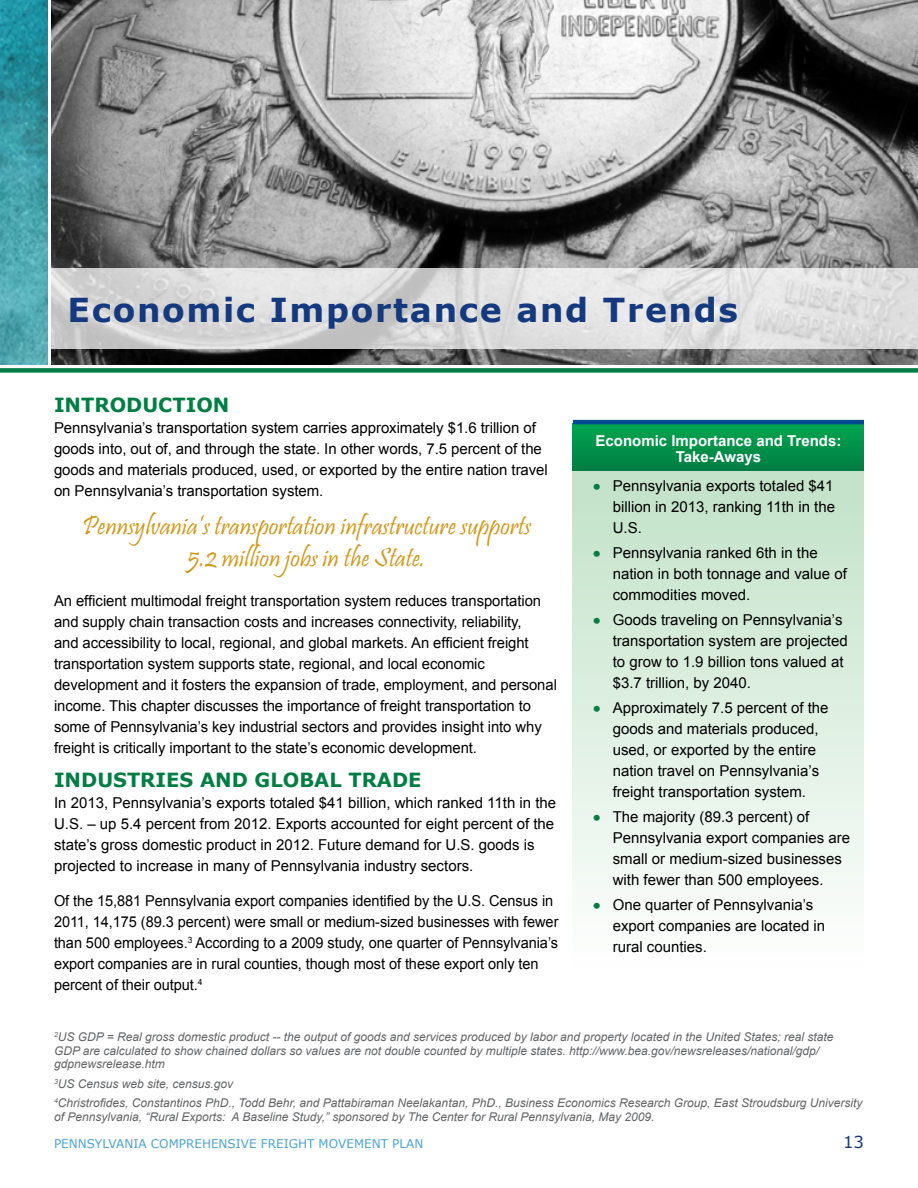
<style>
.page{position:relative;width:918px;height:1188px;background:#fff}
.page>*{position:absolute;margin:0;border:0;box-sizing:border-box;transform-origin:0 0}
.t1{font:700 33px "Verdana";letter-spacing:.05em;color:#15397f}
.t2{font:27px/31.5px "Pristina";color:#cf971c;text-align:center}
.t3{font:700 19.5px "Verdana";color:#007d43}
.t4{font:16.5px "Verdana";color:#15397f}
.t5{font:15px/21px "Arial";letter-spacing:-.005em;color:#000}
.t6{font:700 15px/16.5px "Arial";color:#fff;text-align:center}
.t7{font:italic 12px/13.5px "Arial";color:#636466}
.t8{font:12px "Verdana";color:#4ca1d2}
.s1{font-family:"Gill Sans";font-weight:700;font-size:21px;color:#007d43}
</style>
<div class="page">
<img style="left:52px;top:0;width:866px;height:364px">
<svg style="left:47px;top:268px;width:871px;height:81px;background:#dcdcdc"></svg>
<div style="left:0;top:368px;width:918px;height:5px;background:#007d43"></div>
<img style="left:0;top:0;width:47px;height:364px">
<div style="left:573px;top:468px;width:291px;height:503px;background:linear-gradient(to bottom,#c1e1c7,#fefefe)"></div>
<div style="left:573px;top:423px;width:291px;height:48px;background:linear-gradient(to bottom,#00a64f,#007e43)"></div>
<hr style="left:573px;top:420px;width:291px;height:4px;background:#004b8d">
<h1 class="t1" style="left:68px;top:287px;width:672px">Economic Importance and Trends</h1>
<h3 class="t3" style="left:54px;top:391px;width:177px">INTRODUCTION</h3>
<p class="t5" style="left:54px;top:418px;width:495px">Pennsylvania’s transportation system carries approximately $1.6 trillion of goods into, out of, and through the state. In other words, 7.5 percent of the goods and materials produced, used, or exported by the entire nation travel on Pennsylvania’s transportation system.</p>
<h2 class="t2" style="left:82px;top:513px;width:451px">Pennsylvania’s transportation infrastructure supports<br>5.2 million jobs in the State.</h2>
<p class="t5" style="left:54px;top:590px;width:504px">An efficient multimodal freight transportation system reduces transportation and supply chain transaction costs and increases connectivity, reliability,<br>and accessibility to local, regional, and global markets. An efficient freight transportation system supports state, regional, and local economic development and it fosters the expansion of trade, employment, and personal income. This chapter discusses the importance of freight transportation to some of Pennsylvania’s key industrial sectors and provides insight into why freight is critically important to the state’s economic development.</p>
<h3 class="t3" style="left:54px;top:766px;width:369px">INDUSTRIES AND GLOBAL TRADE</h3>
<p class="t5" style="left:54px;top:793px;width:504px">In 2013, Pennsylvania’s exports totaled $41 billion, which ranked 11th in the U.S. – up 5.4 percent from 2012. Exports accounted for eight percent of the state’s gross domestic product in 2012. Future demand for U.S. goods is projected to increase in many of Pennsylvania industry sectors.</p>
<p class="t5" style="left:54px;top:890px;width:506px">Of the 15,881 Pennsylvania export companies identified by the U.S. Census in 2011, 14,175 (89.3 percent) were small or medium-sized businesses with fewer than 500 employees.<sup>3</sup> According to a 2009 study, one quarter of Pennsylvania’s export companies are in rural counties, though most of these export only ten percent of their output.<sup>4</sup></p>
<p class="t6" style="left:596px;top:433px;width:247px">Economic Importance and Trends:<br>Take-Aways</p>
<p class="t5" style="left:613px;top:475px;width:224px;text-align:justify;text-indent:-20px"><span class="s1">•</span> Pennsylvania exports totaled $41 billion in 2013, ranking 11th in the U.S.</p>
<p class="t5" style="left:613px;top:542px;width:236px;text-indent:-20px"><span class="s1">•</span> Pennsylvania ranked 6th in the nation in both tonnage and value of commodities moved.</p>
<p class="t5" style="left:613px;top:609px;width:237px;text-indent:-20px"><span class="s1">•</span> Goods traveling on Pennsylvania’s transportation system are projected to grow to 1.9 billion tons valued at $3.7 trillion, by 2040.</p>
<p class="t5" style="left:613px;top:697px;width:217px;text-indent:-20px"><span class="s1">•</span> Approximately 7.5 percent of the goods and materials produced, used, or exported by the entire nation travel on Pennsylvania’s freight transportation system.</p>
<p class="t5" style="left:613px;top:806px;width:239px;text-indent:-20px"><span class="s1">•</span> The majority (89.3 percent) of Pennsylvania export companies are small or medium-sized businesses with fewer than 500 employees.</p>
<p class="t5" style="left:613px;top:894px;width:214px;text-indent:-20px"><span class="s1">•</span> One quarter of Pennsylvania’s export companies are located in rural counties.</p>
<p class="t7" style="left:54px;top:1030px;width:781px"><sup>2</sup>US GDP = Real gross domestic product -- the output of goods and services produced by labor and property located in the United States; real state<br>GDP are calculated to show chained dollars so values are not double counted by multiple states. http://www.bea.gov/newsreleases/national/gdp/ gdpnewsrelease.htm</p>
<p class="t7" style="left:54px;top:1074px;width:810px;line-height:19.5px"><sup>3</sup>US Census web site, census.gov<br><sup>4</sup>Christrofides, Constantinos PhD., Todd Behr, and Pattabiraman Neelakantan, PhD., Business Economics Research Group, East Stroudsburg University</p>
<p class="t7" style="left:54px;top:1110px;width:602px">of Pennsylvania, “Rural Exports: A Baseline Study,” sponsored by The Center for Rural Pennsylvania, May 2009.</p>
<p class="t8" style="left:54px;top:1135px;width:371px">PENNSYLVANIA COMPREHENSIVE FREIGHT MOVEMENT PLAN</p>
<p class="t4" style="left:843px;top:1130px;width:22px">13</p>
</div>
